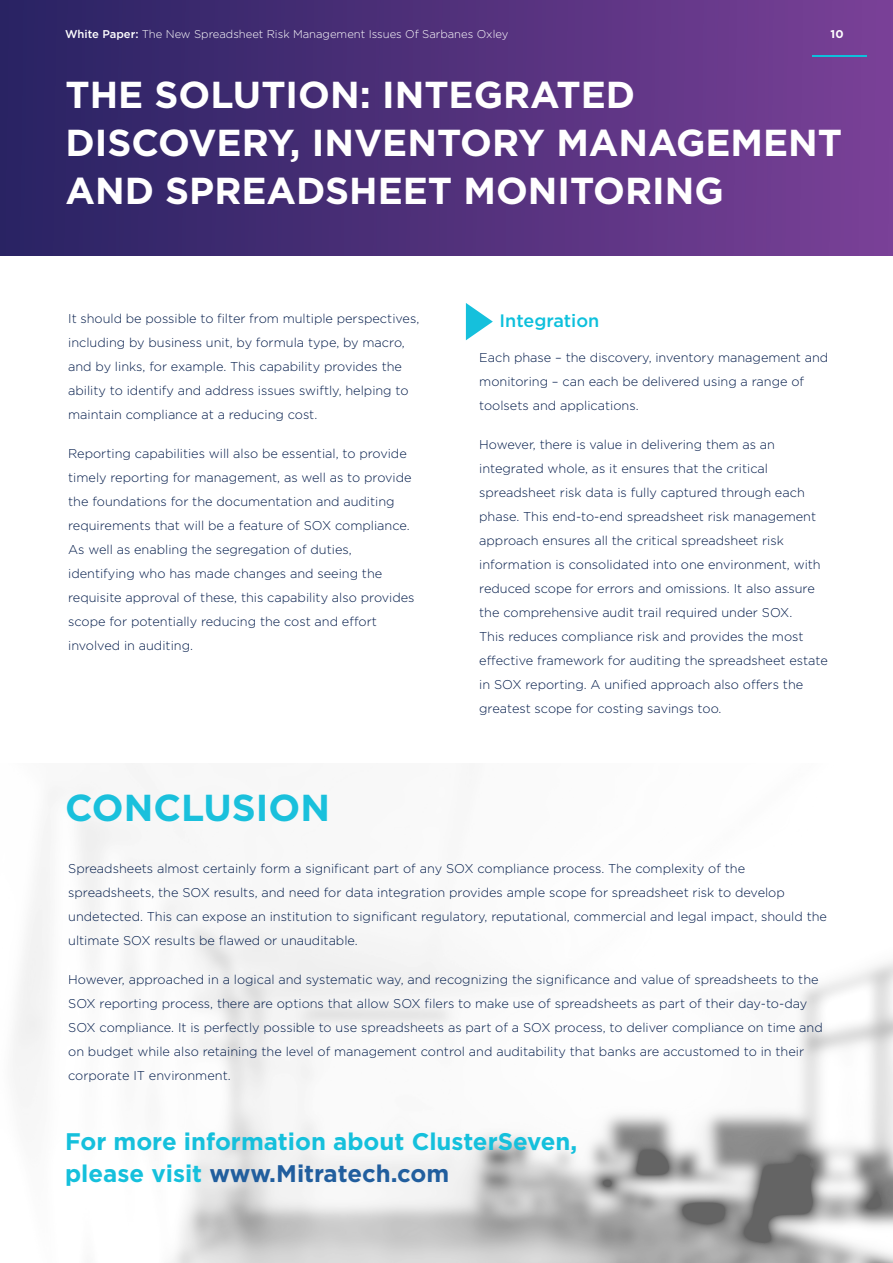
<style>
.page{position:relative;width:893px;height:1263px;background:#fff}
.page>*{position:absolute;margin:0;border:0;box-sizing:border-box;transform-origin:0 0}
.t1{font:700 37.5px/48px "Gotham HTF";color:#fff}
.t2{font:700 37.5px "Gotham HTF";color:#1ac0dc}
.t3{font:700 24px/31.5px "Gotham HTF";color:#15c0dc}
.t4{font:500 18px "Gotham HTF";color:#0dc0dc}
.t5{font:300 12.75px/24px "Gotham HTF";color:#001a49}
.t6{font:300 11.25px "Gotham HTF";color:#fff}
.t7{font:700 11.25px "Gotham HTF";color:#fff}
.s1{font-weight:500}
.s2{color:#215e9e}
</style>
<div class="page">
<img style="left:15px;top:764px;width:878px;height:499px">
<img style="left:0;top:0;width:893px;height:255px">
<hr style="left:812px;top:55px;width:54px;height:2px;background:#0dc0dc">
<svg style="left:466px;top:303px;width:27px;height:37px"></svg>
<p class="t6" style="left:65px;top:28px;width:445px"><span class="s1">White Paper:</span> The New Spreadsheet Risk Management Issues Of Sarbanes Oxley</p>
<p class="t7" style="left:831px;top:28px;width:14px">10</p>
<h1 class="t1" style="left:65px;top:70px;width:778px">THE SOLUTION: INTEGRATED<br>DISCOVERY, INVENTORY MANAGEMENT<br>AND SPREADSHEET MONITORING</h1>
<p class="t5" style="left:68px;top:306px;width:353px">It should be possible to filter from multiple perspectives, including by business unit, by formula type, by macro, and by links, for example. This capability provides the ability to identify and address issues swiftly, helping to maintain compliance at a reducing cost.</p>
<p class="t5" style="left:68px;top:441px;width:348px">Reporting capabilities will also be essential, to provide timely reporting for management, as well as to provide the foundations for the documentation and auditing requirements that will be a feature of SOX compliance.<br>As well as enabling the segregation of duties, identifying who has made changes and seeing the requisite approval of these, this capability also provides scope for potentially reducing the cost and effort involved in auditing.</p>
<h1 class="t2" style="left:65px;top:786px;width:267px">CONCLUSION</h1>
<h3 class="t4" style="left:499px;top:310px;width:101px">Integration</h3>
<p class="t5" style="left:479px;top:345px;width:351px">Each phase – the discovery, inventory management and monitoring – can each be delivered using a range of toolsets and applications.</p>
<p class="t5" style="left:479px;top:432px;width:350px">However, there is value in delivering them as an integrated whole, as it ensures that the critical spreadsheet risk data is fully captured through each phase. This end-to-end spreadsheet risk management approach ensures all the critical spreadsheet risk information is consolidated into one environment, with reduced scope for errors and omissions. It also assure the comprehensive audit trail required under SOX.<br>This reduces compliance risk and provides the most effective framework for auditing the spreadsheet estate in SOX reporting. A unified approach also offers the greatest scope for costing savings too.</p>
<p class="t5" style="left:68px;top:856px;width:760px">Spreadsheets almost certainly form a significant part of any SOX compliance process. The complexity of the spreadsheets, the SOX results, and need for data integration provides ample scope for spreadsheet risk to develop undetected. This can expose an institution to significant regulatory, reputational, commercial and legal impact, should the ultimate SOX results be flawed or unauditable.</p>
<p class="t5" style="left:68px;top:967px;width:756px">However, approached in a logical and systematic way, and recognizing the significance and value of spreadsheets to the SOX reporting process, there are options that allow SOX filers to make use of spreadsheets as part of their day-to-day SOX compliance. It is perfectly possible to use spreadsheets as part of a SOX process, to deliver compliance on time and on budget while also retaining the level of management control and auditability that banks are accustomed to in their corporate IT environment.</p>
<h2 class="t3" style="left:65px;top:1125px;width:514px">For more information about ClusterSeven, please visit <span class="s2">www.Mitratech.com</span></h2>
</div>
